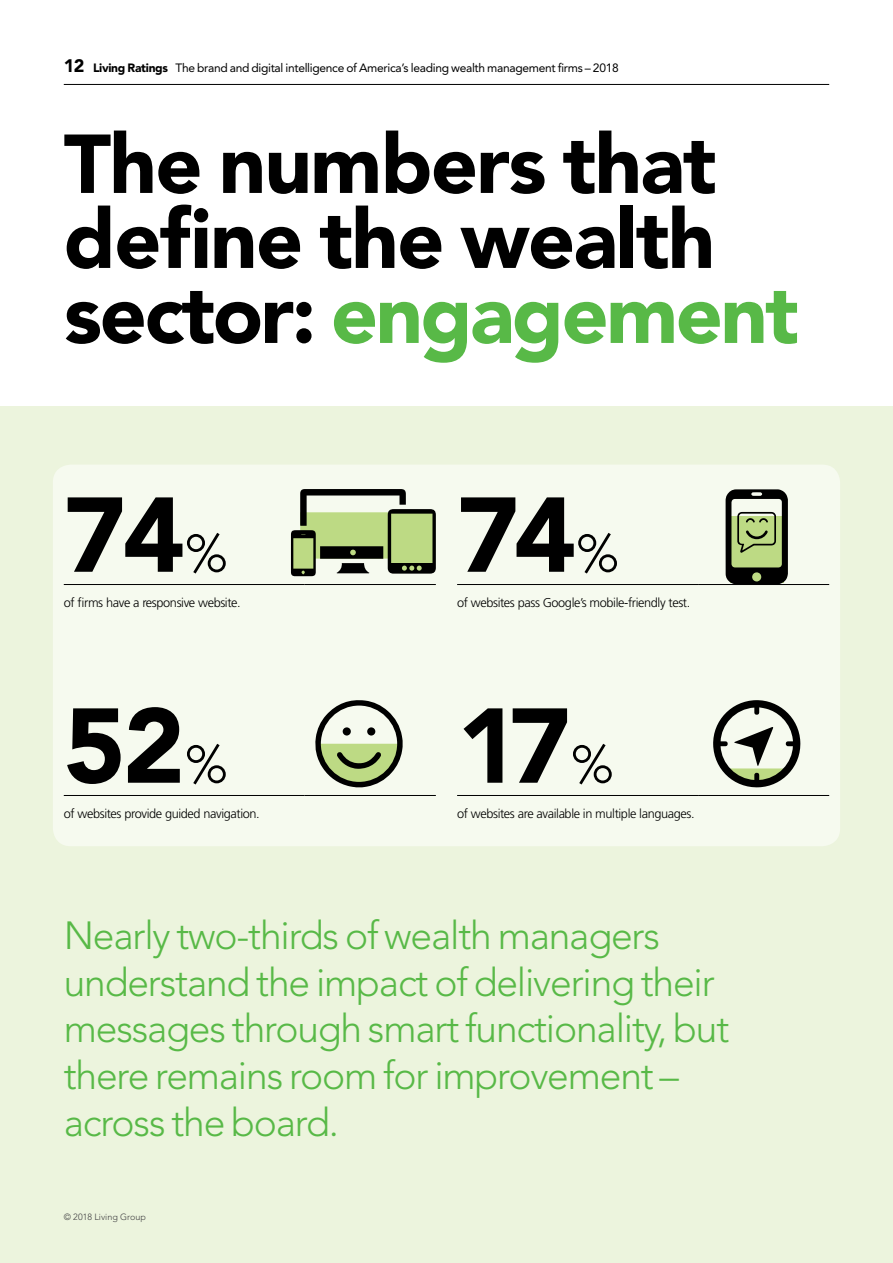
<style>
.page{position:relative;width:893px;height:1263px;background:#fff}
.page>*{position:absolute;margin:0;border:0;box-sizing:border-box;transform-origin:0 0}
.t1{font:900 105px "Avenir";letter-spacing:-.04em;color:#000}
.t2{font:900 82.5px/75px "Avenir";letter-spacing:-.02em;color:#000}
.t3{font:300 39px/46.8px "Avenir";letter-spacing:-.03em;color:#58b947}
.t4{font:300 12.75px "Frutiger";letter-spacing:-.03em;color:#000}
.t5{font:12px "Avenir";letter-spacing:-.025em;color:#000}
.t6{font:300 9px "Avenir";color:#414042}
.s1{font-weight:900;font-size:18px}
.s2{font-weight:900}
.s3{color:#58b947}
.s4{font-weight:300;font-size:52.5px}
</style>
<div class="page">
<hr style="left:64px;top:84px;width:765px;height:1px;background:#000">
<div style="left:0;top:407px;width:893px;height:856px;background:#ecf4dd"></div>
<div style="left:53px;top:465px;width:787px;height:381px;background:#f6faef;border-radius:18px"></div>
<hr style="left:64px;top:584px;width:241px;height:1px;background:#000">
<hr style="left:305px;top:584px;width:131px;height:1px;background:#000">
<hr style="left:64px;top:795px;width:241px;height:1px;background:#000">
<hr style="left:305px;top:795px;width:131px;height:1px;background:#000">
<hr style="left:457px;top:795px;width:241px;height:1px;background:#000">
<hr style="left:698px;top:795px;width:131px;height:1px;background:#000">
<hr style="left:457px;top:584px;width:241px;height:1px;background:#000">
<hr style="left:698px;top:584px;width:131px;height:1px;background:#000">
<svg style="left:713px;top:700px;width:88px;height:88px"></svg>
<svg style="left:315px;top:700px;width:88px;height:87px"></svg>
<svg style="left:291px;top:489px;width:145px;height:87px"></svg>
<svg style="left:726px;top:489px;width:62px;height:95px"></svg>
<p class="t5" style="left:64px;top:61px;width:556px"><span class="s1">12</span> <span class="s2">Living Ratings</span> The brand and digital intelligence of America’s leading wealth management firms – 2018</p>
<h2 class="t2" style="left:64px;top:126px;width:737px">The numbers that define the wealth sector: <span class="s3">engagement</span></h2>
<h1 class="t1" style="left:64px;top:472px;width:165px">74<span class="s4">%</span></h1>
<p class="t4" style="left:64px;top:595px;width:179px">of firms have a responsive website.</p>
<h1 class="t1" style="left:64px;top:683px;width:165px">52<span class="s4">%</span></h1>
<p class="t4" style="left:64px;top:806px;width:198px">of websites provide guided navigation.</p>
<h1 class="t1" style="left:457px;top:472px;width:163px">74<span class="s4">%</span></h1>
<p class="t4" style="left:457px;top:595px;width:235px">of websites pass Google’s mobile-friendly test.</p>
<h1 class="t1" style="left:457px;top:683px;width:158px">17<span class="s4">%</span></h1>
<p class="t4" style="left:457px;top:806px;width:239px">of websites are available in multiple languages.</p>
<p class="t3" style="left:64px;top:912px;width:667px">Nearly two-thirds of wealth managers understand the impact of delivering their messages through smart functionality, but there remains room for improvement – across the board.</p>
<p class="t6" style="left:64px;top:1211px;width:84px">© 2018 Living Group</p>
</div>
